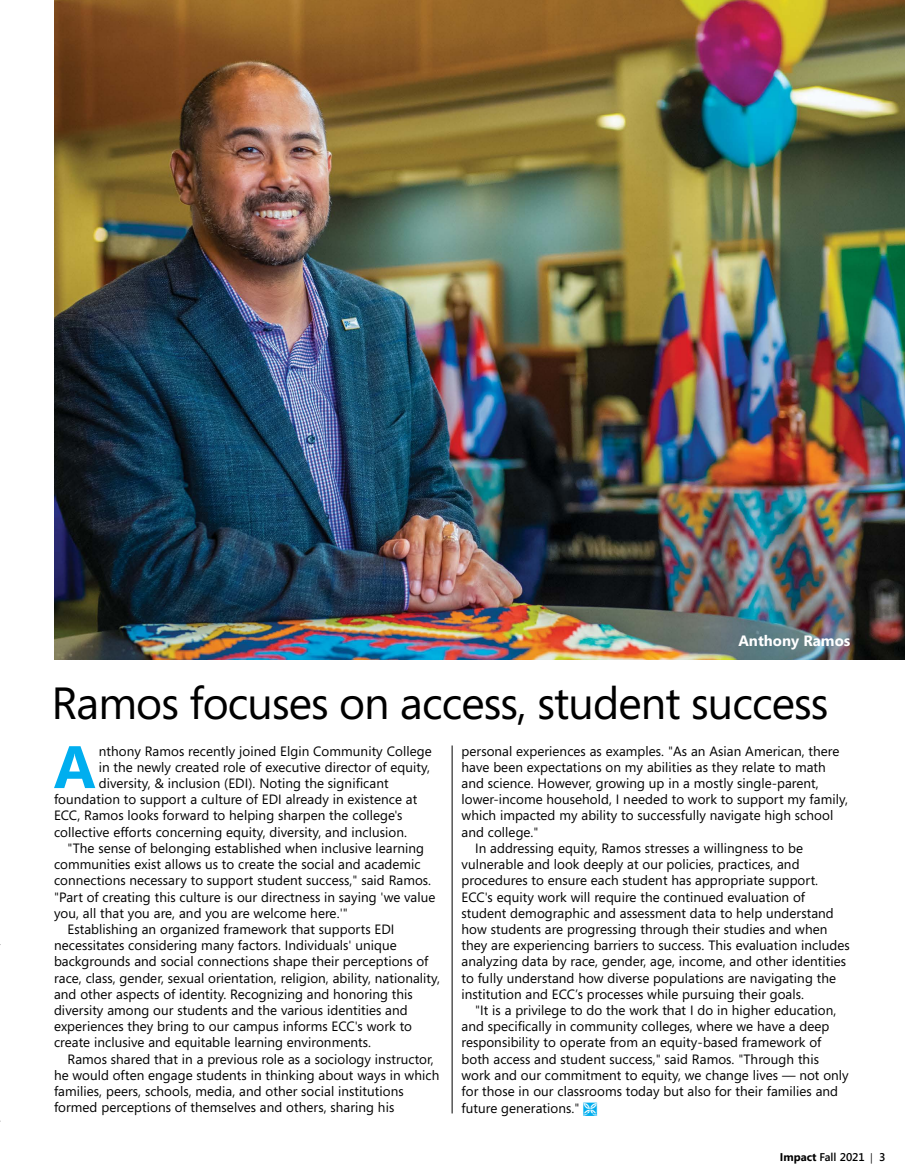
<style>
.page{position:relative;width:905px;height:1175px;background:#fff}
.page>*{position:absolute;margin:0;border:0;box-sizing:border-box;transform-origin:0 0}
.t1{font:700 59.7px "Segoe";color:#00aeef}
.t2{font:45px "Segoe";letter-spacing:-.02em;color:#000}
.t3{font:700 15px "Segoe";color:#fff}
.t4{font:13.5px/16.2px "Segoe";letter-spacing:.005em;color:#000}
.t5{font:600 11.25px "Segoe";color:#000}
.s1{font-weight:700}
.s2{font-family:"Minion Pro";font-weight:400;font-size:10.5px}
</style>
<div class="page">
<hr style="left:0;top:944px;width:1px;height:177px;background:#f1ecdd">
<hr style="left:452px;top:745px;width:1px;height:368px;background:#000">
<img style="left:54px;top:0;width:850px;height:659px">
<svg style="left:583px;top:1113px;width:14px;height:2px"></svg>
<p class="t3" style="left:738px;top:630px;width:114px">Anthony Ramos</p>
<h2 class="t2" style="left:52px;top:671px;width:778px">Ramos focuses on access, student success</h2>
<p class="t1" style="left:54px;top:724px;width:44px">A</p>
<p class="t4" style="left:99px;top:742px;width:334px">nthony Ramos recently joined Elgin Community College</p>
<p class="t4" style="left:99px;top:758px;width:333px">in the newly created role of executive director of equity,</p>
<p class="t4" style="left:99px;top:775px;width:291px">diversity, &amp; inclusion (EDI). Noting the significant</p>
<p class="t4" style="left:54px;top:791px;width:365px">foundation to support a culture of EDI already in existence at</p>
<p class="t4" style="left:54px;top:807px;width:350px">ECC, Ramos looks forward to helping sharpen the college's</p>
<p class="t4" style="left:54px;top:823px;width:354px">collective efforts concerning equity, diversity, and inclusion.</p>
<p class="t4" style="left:54px;top:839px;width:383px;text-indent:14px">"The sense of belonging established when inclusive learning communities exist allows us to create the social and academic connections necessary to support student success," said Ramos. "Part of creating this culture is our directness in saying 'we value you, all that you are, and you are welcome here.'"</p>
<p class="t4" style="left:54px;top:920px;width:387px;text-indent:14px">Establishing an organized framework that supports EDI necessitates considering many factors. Individuals' unique backgrounds and social connections shape their perceptions of race, class, gender, sexual orientation, religion, ability, nationality, and other aspects of identity. Recognizing and honoring this diversity among our students and the various identities and experiences they bring to our campus informs ECC's work to create inclusive and equitable learning environments.</p>
<p class="t4" style="left:54px;top:1050px;width:387px;text-indent:14px">Ramos shared that in a previous role as a sociology instructor, he would often engage students in thinking about ways in which families, peers, schools, media, and other social institutions formed perceptions of themselves and others, sharing his</p>
<p class="t4" style="left:461px;top:742px;width:388px">personal experiences as examples. "As an Asian American, there have been expectations on my abilities as they relate to math and science. However, growing up in a mostly single-parent, lower-income household, I needed to work to support my family, which impacted my ability to successfully navigate high school and college."</p>
<p class="t4" style="left:461px;top:839px;width:390px;text-indent:14px">In addressing equity, Ramos stresses a willingness to be vulnerable and look deeply at our policies, practices, and procedures to ensure each student has appropriate support.<br>ECC's equity work will require the continued evaluation of student demographic and assessment data to help understand how students are progressing through their studies and when they are experiencing barriers to success. This evaluation includes analyzing data by race, gender, age, income, and other identities to fully understand how diverse populations are navigating the institution and ECC’s processes while pursuing their goals.</p>
<p class="t4" style="left:461px;top:1001px;width:389px;text-indent:14px">"It is a privilege to do the work that I do in higher education, and specifically in community colleges, where we have a deep responsibility to operate from an equity-based framework of both access and student success," said Ramos. "Through this work and our commitment to equity, we change lives — not only for those in our classrooms today but also for their families and future generations."</p>
<p class="t5" style="left:779px;top:1150px;width:107px"><span class="s1">Impact</span> Fall 2021 <span class="s2">|</span> 3</p>
</div>
